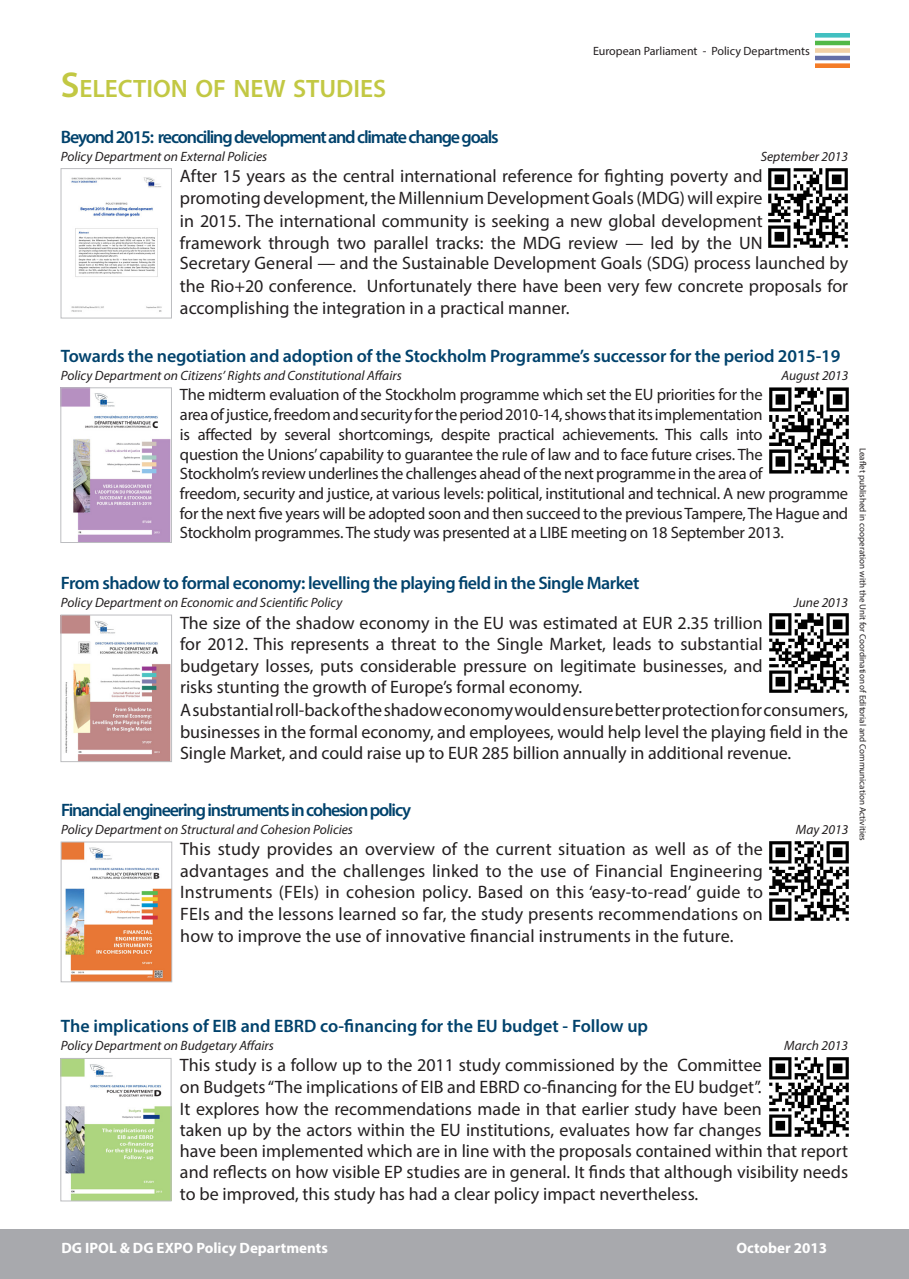
<style>
.page{position:relative;width:909px;height:1279px;background:#fff}
.page>*{position:absolute;margin:0;border:0;box-sizing:border-box;transform-origin:0 0}
.t1{font:600 25.2px "Myriad Pro";color:#c2c843}
.Paragraph_Style_2{font:18px/21.6px "Myriad Pro";color:#231f20;text-align:justify}
.Paragraph_Style_2-2{font:600 18px "Myriad Pro";letter-spacing:-.065em;color:#01426c}
.Paragraph_Style_2-3{font:600 18px "Myriad Pro";letter-spacing:-.01em;color:#01426c}
.Paragraph_Style_2-4{font:600 18px "Myriad Pro";letter-spacing:-.03em;color:#01426c}
.Paragraph_Style_2-5{font:600 18px "Myriad Pro";color:#01426c}
.Paragraph_Style_2-6{font:16.5px/19.8px "Myriad Pro";letter-spacing:-.015em;color:#231f20;text-align:justify}
.t2{font:700 15px "Myriad Pro";color:#fff}
.t3{font:italic 13.5px "Myriad Pro";color:#231f20}
.t4{font:12px "Myriad Pro";color:#231f20}
.t5{font:9px "Myriad Pro";color:#231f20}
.s1{font-size:36px}
</style>
<div class="page">
<div style="left:0;top:1228px;width:908px;height:50px;background:#a8a9ad"></div>
<img style="left:815px;top:33px;width:33px;height:34px">
<img style="left:768px;top:168px;width:80px;height:80px">
<img style="left:71px;top:177px;width:90px;height:90px">
<div style="left:61px;top:168px;width:111px;height:150px;border:1px solid #bcbdc0"></div>
<svg style="left:60px;top:267px;width:112px;height:175px"></svg>
<img style="left:769px;top:387px;width:80px;height:87px">
<img style="left:63px;top:389px;width:107px;height:105px">
<div style="left:61px;top:387px;width:111px;height:155px;border:1px solid #bcbdc0"></div>
<svg style="left:60px;top:740px;width:113px;height:155px"></svg>
<img style="left:769px;top:841px;width:80px;height:80px">
<img style="left:63px;top:843px;width:107px;height:94px">
<div style="left:61px;top:841px;width:111px;height:140px;border:1px solid #bcbdc0"></div>
<img style="left:769px;top:1057px;width:80px;height:80px">
<svg style="left:60px;top:937px;width:113px;height:174px"></svg>
<img style="left:63px;top:1059px;width:106px;height:139px">
<div style="left:61px;top:1057px;width:110px;height:143px;border:1px solid #bcbdc0"></div>
<svg style="left:60px;top:494px;width:112px;height:174px"></svg>
<img style="left:769px;top:613px;width:80px;height:80px">
<img style="left:63px;top:616px;width:107px;height:143px">
<div style="left:61px;top:614px;width:111px;height:147px;border:1px solid #bcbdc0"></div>
<p class="t1" style="left:61px;top:73px;width:327px"><span class="s1">S</span>ELECTION OF NEW STUDIES</p>
<p class="t4" style="left:592px;top:43px;width:218px">European Parliament - Policy Departments</p>
<p class="Paragraph_Style_2-2" style="left:61px;top:125px;width:439px">Beyond 2015: reconciling development and climate change goals</p>
<p class="t3" style="left:61px;top:148px;width:208px">Policy Department on External Policies</p>
<p class="t3" style="left:760px;top:148px;width:89px">September 2013</p>
<p class="Paragraph_Style_2" style="left:180px;top:164px;width:584px;line-height:22.5px">After 15 years as the central international reference for fighting poverty and promoting development, the Millennium Development Goals (MDG) will expire in 2015. The international community is seeking a new global development framework through two parallel tracks: the MDG review — led by the UN</p>
<p class="Paragraph_Style_2" style="left:180px;top:251px;width:669px;line-height:22.5px">Secretary General — and the Sustainable Development Goals (SDG) process launched by the Rio+20 conference. Unfortunately there have been very few concrete proposals for accomplishing the integration in a practical manner.</p>
<p class="Paragraph_Style_2-3" style="left:61px;top:344px;width:780px">Towards the negotiation and adoption of the Stockholm Programme’s successor for the period 2015-19</p>
<p class="t3" style="left:61px;top:367px;width:342px">Policy Department on Citizens’ Rights and Constitutional Affairs</p>
<p class="Paragraph_Style_2-6" style="left:180px;top:384px;width:584px">The midterm evaluation of the Stockholm programme which set the EU priorities for the area of justice, freedom and security for the period 2010-14, shows that its implementation is affected by several shortcomings, despite practical achievements. This calls into question the Unions’ capability to guarantee the rule of law and to face future crises. The Stockholm’s review underlines the challenges ahead of the next programme in the area of</p>
<p class="t3" style="left:781px;top:367px;width:69px">August 2013</p>
<p class="Paragraph_Style_2-6" style="left:180px;top:483px;width:669px">freedom, security and justice, at various levels: political, institutional and technical. A new programme for the next five years will be adopted soon and then succeed to the previous Tampere, The Hague and Stockholm programmes. The study was presented at a LIBE meeting on 18 September 2013.</p>
<p class="Paragraph_Style_2-4" style="left:61px;top:571px;width:579px">From shadow to formal economy: levelling the playing field in the Single Market</p>
<p class="Paragraph_Style_2" style="left:180px;top:611px;width:584px">The size of the shadow economy in the EU was estimated at EUR 2.35 trillion for 2012. This represents a threat to the Single Market, leads to substantial budgetary losses, puts considerable pressure on legitimate businesses, and risks stunting the growth of Europe’s formal economy.</p>
<p class="Paragraph_Style_2" style="left:180px;top:699px;width:669px">A substantial roll-back of the shadow economy would ensure better protection for consumers, businesses in the formal economy, and employees, would help level the playing field in the Single Market, and could raise up to EUR 285 billion annually in additional revenue.</p>
<p class="t3" style="left:793px;top:593px;width:56px">June 2013</p>
<p class="t3" style="left:61px;top:594px;width:283px">Policy Department on Economic and Scientific Policy</p>
<p class="Paragraph_Style_2-2" style="left:61px;top:798px;width:351px">Financial engineering instruments in cohesion policy</p>
<p class="t3" style="left:61px;top:821px;width:293px">Policy Department on Structural and Cohesion Policies</p>
<p class="t3" style="left:795px;top:821px;width:54px">May 2013</p>
<p class="Paragraph_Style_2" style="left:180px;top:837px;width:584px">This study provides an overview of the current situation as well as of the advantages and the challenges linked to the use of Financial Engineering Instruments (FEIs) in cohesion policy. Based on this ‘easy-to-read’ guide to FEIs and the lessons learned so far, the study presents recommendations on how to improve the use of innovative financial instruments in the future.</p>
<p class="t5" style="left:868px;top:447px;width:394px;rotate:90deg">Leaflet published in cooperation with the Unit for Coordination of Editorial and Communication Activities</p>
<p class="Paragraph_Style_2-5" style="left:61px;top:1014px;width:588px">The implications of EIB and EBRD co-financing for the EU budget - Follow up</p>
<p class="t3" style="left:61px;top:1037px;width:214px">Policy Department on Budgetary Affairs</p>
<p class="Paragraph_Style_2" style="left:180px;top:1054px;width:583px">This study is a follow up to the 2011 study commissioned by the Committee on Budgets “The implications of EIB and EBRD co-financing for the EU budget”.<br>It explores how the recommendations made in that earlier study have been taken up by the actors within the EU institutions, evaluates how far changes</p>
<p class="t3" style="left:784px;top:1037px;width:65px">March 2013</p>
<p class="Paragraph_Style_2" style="left:180px;top:1139px;width:669px">have been implemented which are in line with the proposals contained within that report and reflects on how visible EP studies are in general. It finds that although visibility needs to be improved, this study has had a clear policy impact nevertheless.</p>
<p class="t2" style="left:61px;top:1237px;width:268px">DG IPOL &amp; DG EXPO Policy Departments</p>
<p class="t2" style="left:736px;top:1237px;width:92px">October 2013</p>
</div>
